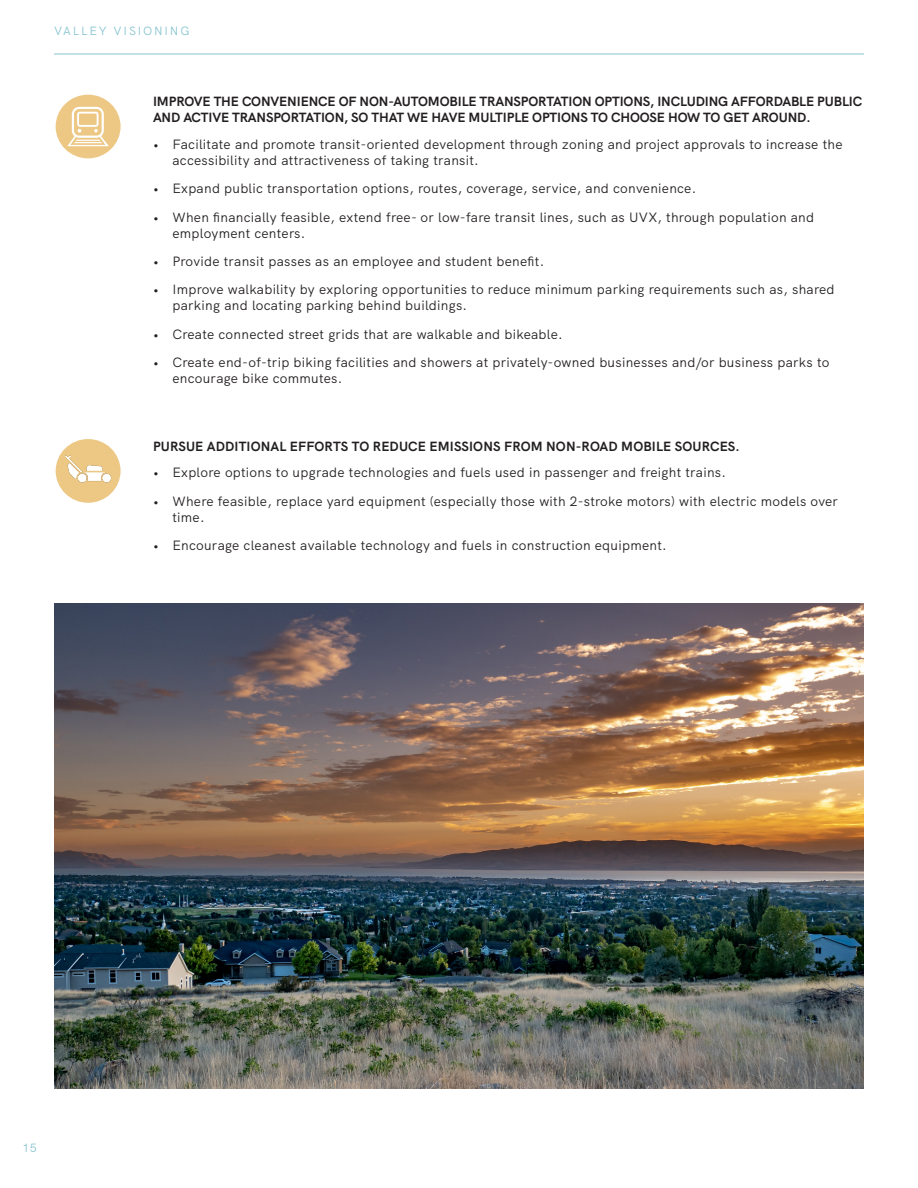
<style>
.page{position:relative;width:918px;height:1188px;background:#fff}
.page>*{position:absolute;margin:0;border:0;box-sizing:border-box;transform-origin:0 0}
.t1{font:13.5px/16.2px "HK Grotesk";letter-spacing:.02em;color:#231f20}
.Body{font:700 13.35px/16px "HK Grotesk";letter-spacing:-.01em;color:#231f20}
.Body-2{font:700 13.35px "HK Grotesk";letter-spacing:.01em;color:#231f20}
.t2{font:12px "HK Grotesk";letter-spacing:.15em;color:#87c4cf}
</style>
<div class="page">
<hr style="left:54px;top:54px;width:810px;height:1px;background:#87c4cf">
<img style="left:54px;top:603px;width:810px;height:486px">
<div style="left:55px;top:94px;width:66px;height:65px;background:#edc885;border-radius:50%"></div>
<div style="left:54px;top:93px;width:68px;height:67px;border:2px solid #fff;border-radius:50%"></div>
<svg style="left:67px;top:107px;width:42px;height:39px"></svg>
<img style="left:55px;top:439px;width:66px;height:64px">
<p class="t2" style="left:54px;top:22px;width:137px">VALLEY VISIONING</p>
<p class="Body" style="left:153px;top:93px;width:711px">IMPROVE THE CONVENIENCE OF NON-AUTOMOBILE TRANSPORTATION OPTIONS, INCLUDING AFFORDABLE PUBLIC<br>AND ACTIVE TRANSPORTATION, SO THAT WE HAVE MULTIPLE OPTIONS TO CHOOSE HOW TO GET AROUND.</p>
<p class="t1" style="left:172px;top:135px;width:672px;text-indent:-20px">• Facilitate and promote transit-oriented development through zoning and project approvals to increase the accessibility and attractiveness of taking transit.</p>
<p class="t1" style="left:153px;top:179px;width:545px">• Expand public transportation options, routes, coverage, service, and convenience.</p>
<p class="t1" style="left:172px;top:208px;width:643px;text-indent:-20px">• When financially feasible, extend free- or low-fare transit lines, such as UVX, through population and employment centers.</p>
<p class="t1" style="left:153px;top:252px;width:393px">• Provide transit passes as an employee and student benefit.</p>
<p class="t1" style="left:172px;top:280px;width:664px;text-indent:-20px">• Improve walkability by exploring opportunities to reduce minimum parking requirements such as, shared parking and locating parking behind buildings.</p>
<p class="t1" style="left:153px;top:325px;width:411px">• Create connected street grids that are walkable and bikeable.</p>
<p class="t1" style="left:172px;top:353px;width:659px;text-indent:-20px">• Create end-of-trip biking facilities and showers at privately-owned businesses and/or business parks to encourage bike commutes.</p>
<p class="Body-2" style="left:153px;top:436px;width:588px">PURSUE ADDITIONAL EFFORTS TO REDUCE EMISSIONS FROM NON-ROAD MOBILE SOURCES.</p>
<p class="t1" style="left:153px;top:463px;width:575px">• Explore options to upgrade technologies and fuels used in passenger and freight trains.</p>
<p class="t1" style="left:172px;top:492px;width:667px;text-indent:-20px">• Where feasible, replace yard equipment (especially those with 2-stroke motors) with electric models over time.</p>
<p class="t1" style="left:153px;top:536px;width:515px">• Encourage cleanest available technology and fuels in construction equipment.</p>
<p class="t2" style="left:23px;top:1138px;width:15px">15</p>
</div>
